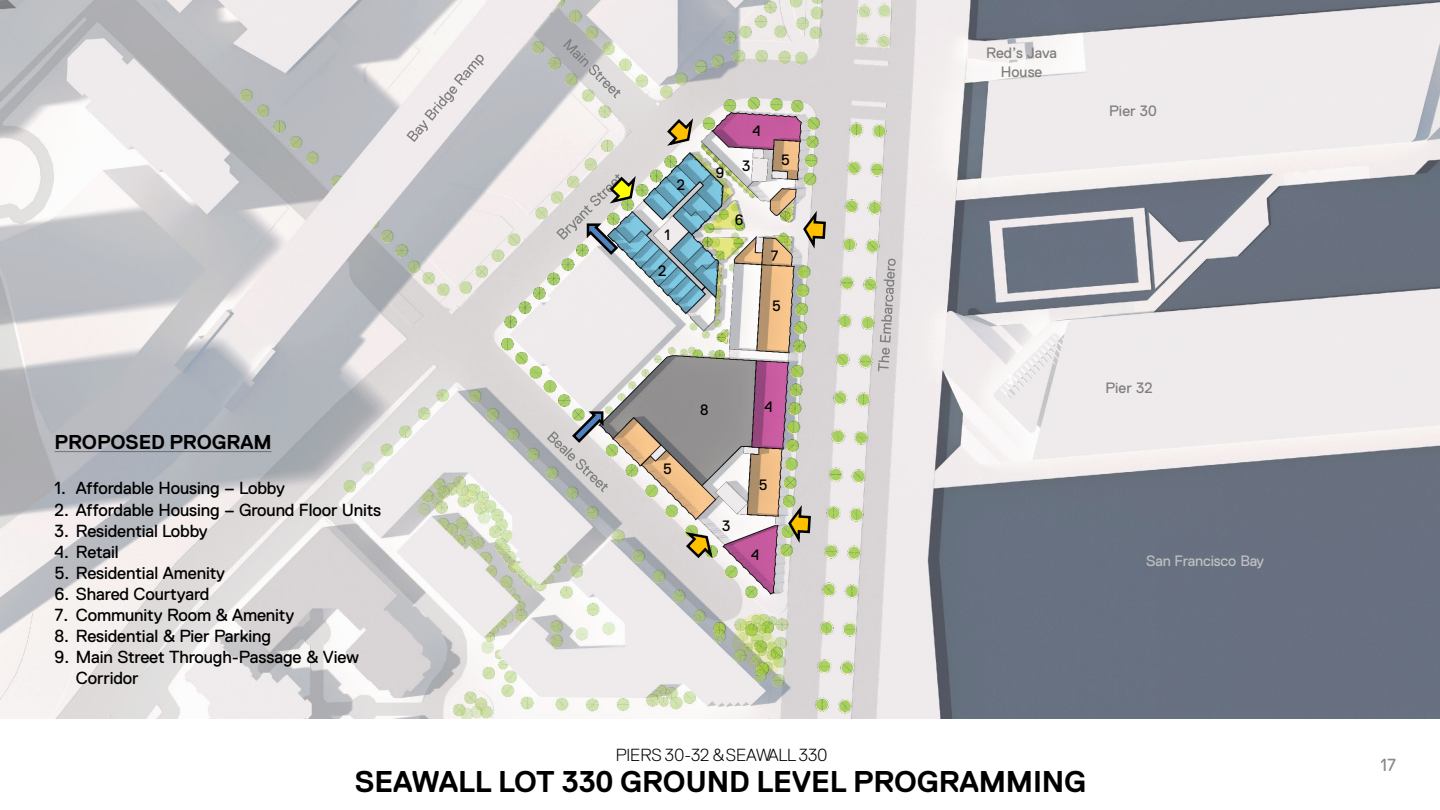
<style>
.page{position:relative;width:1440px;height:810px;background:#fff}
.page>*{position:absolute;margin:0;border:0;box-sizing:border-box;transform-origin:0 0}
.t1{font:700 30px "Replica Std";letter-spacing:-.005em;color:#000}
.t2{font:700 20px "Replica Std";letter-spacing:-.005em;color:#000}
.t3{font:17.5px/21px "Replica Std";letter-spacing:-.01em;color:#000}
.t4{font:300 17.5px "Replica Std";letter-spacing:-.005em;color:#000}
.t5{font:17.5px "Replica Std";color:#898989}
.t6{font:15px "Replica Std";letter-spacing:.005em;color:#7f7f7f}
.t7{font:15px "Replica Std";color:#000}
.t8{font:15px "Replica Std";letter-spacing:-.01em;color:#bfbfbf}
</style>
<div class="page">
<img style="left:0;top:0;width:1440px;height:718px">
<svg style="left:878px;top:259px;width:18px;height:112px;background:#c6c2c3"></svg>
<svg style="left:563px;top:39px;width:58px;height:59px;background:#c5c6c3"></svg>
<svg style="left:406px;top:55px;width:78px;height:87px;background:#e2dee0"></svg>
<svg style="left:55px;top:452px;width:216px;height:1px"></svg>
<svg style="left:547px;top:410px;width:61px;height:82px;background:#bbbcbb"></svg>
<svg style="left:681px;top:530px;width:33px;height:30px"></svg>
<svg style="left:787px;top:506px;width:25px;height:41px"></svg>
<svg style="left:802px;top:211px;width:25px;height:42px"></svg>
<svg style="left:556px;top:172px;width:82px;height:85px;background:#b8c0b7"></svg>
<svg style="left:665px;top:114px;width:30px;height:33px"></svg>
<p class="t7" style="left:677px;top:176px;width:10px">2</p>
<p class="t7" style="left:664px;top:226px;width:7px">1</p>
<p class="t7" style="left:658px;top:263px;width:10px">2</p>
<p class="t7" style="left:716px;top:165px;width:10px">9</p>
<p class="t7" style="left:753px;top:122px;width:10px">4</p>
<p class="t7" style="left:742px;top:157px;width:10px">3</p>
<p class="t7" style="left:781px;top:152px;width:10px">5</p>
<p class="t7" style="left:735px;top:211px;width:10px">6</p>
<p class="t7" style="left:771px;top:248px;width:9px">7</p>
<p class="t7" style="left:772px;top:297px;width:10px">5</p>
<p class="t6" style="left:986px;top:44px;width:73px">Red’s Java</p>
<p class="t6" style="left:1001px;top:63px;width:43px">House</p>
<p class="t6" style="left:1109px;top:103px;width:49px">Pier 30</p>
<p class="t2" style="left:55px;top:431px;width:219px">PROPOSED PROGRAM</p>
<p class="t3" style="left:55px;top:478px;width:232px">1. Affordable Housing – Lobby</p>
<p class="t3" style="left:55px;top:500px;width:328px">2. Affordable Housing – Ground Floor Units</p>
<p class="t3" style="left:55px;top:521px;width:155px">3. Residential Lobby</p>
<p class="t3" style="left:55px;top:542px;width:66px">4. Retail</p>
<p class="t3" style="left:55px;top:563px;width:172px">5. Residential Amenity</p>
<p class="t3" style="left:55px;top:584px;width:156px">6. Shared Courtyard</p>
<p class="t3" style="left:55px;top:605px;width:241px">7. Community Room &amp; Amenity</p>
<p class="t3" style="left:55px;top:626px;width:218px">8. Residential &amp; Pier Parking</p>
<p class="t3" style="left:76px;top:647px;width:285px;text-indent:-21px">9. Main Street Through-Passage &amp; View<br>Corridor</p>
<p class="t7" style="left:663px;top:461px;width:10px">5</p>
<p class="t7" style="left:700px;top:402px;width:10px">8</p>
<p class="t7" style="left:765px;top:399px;width:10px">4</p>
<p class="t7" style="left:722px;top:517px;width:10px">3</p>
<p class="t7" style="left:759px;top:477px;width:10px">5</p>
<p class="t7" style="left:751px;top:547px;width:10px">4</p>
<p class="t6" style="left:1105px;top:379px;width:49px">Pier 32</p>
<p class="t8" style="left:1146px;top:553px;width:120px">San Francisco Bay</p>
<p class="t4" style="left:616px;top:745px;width:213px">PIERS 30-32 &amp;SEAWALL 330</p>
<p class="t1" style="left:355px;top:765px;width:733px">SEAWALL LOT 330 GROUND LEVEL PROGRAMMING</p>
<p class="t5" style="left:1381px;top:755px;width:17px">17</p>
</div>
